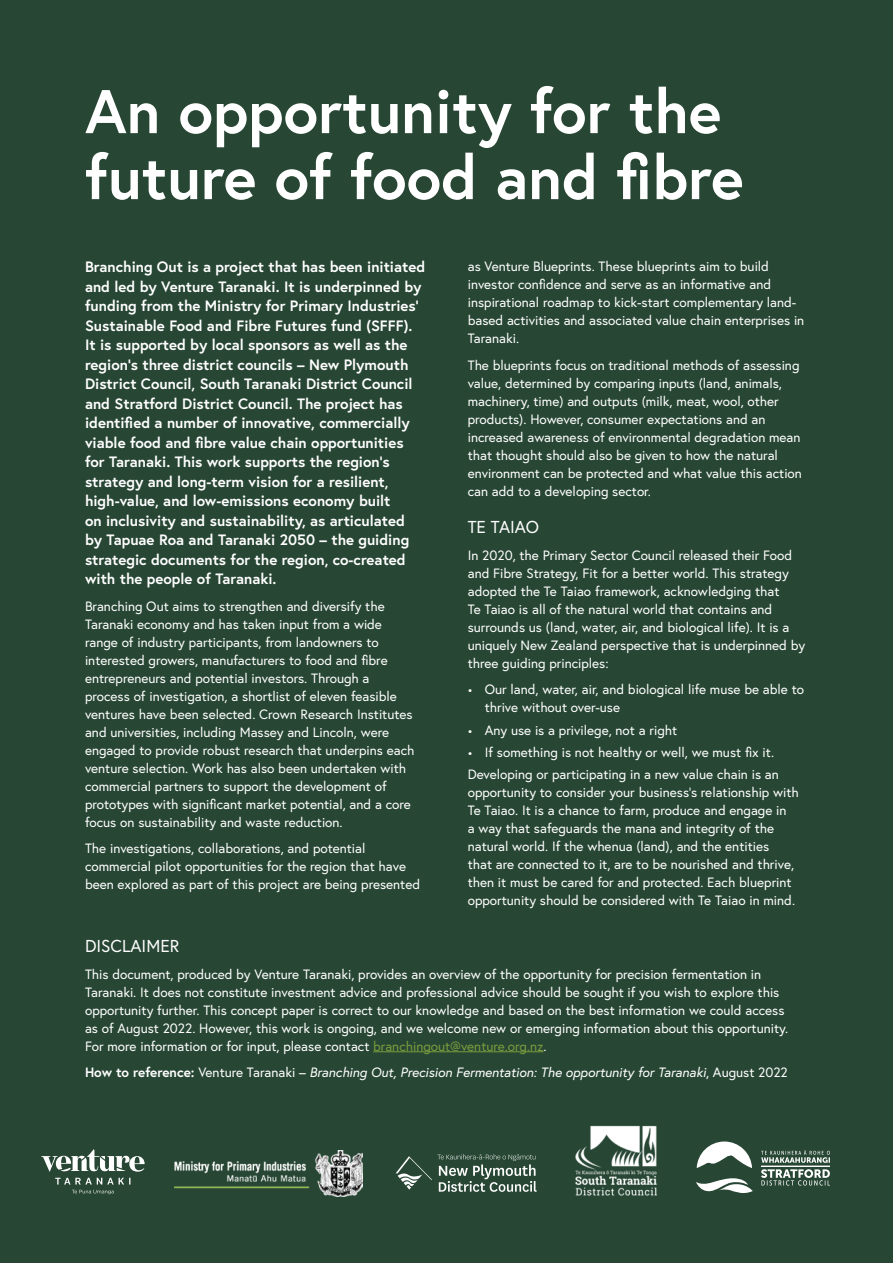
<style>
.page{position:relative;width:893px;height:1263px;background:#274634}
.page>*{position:absolute;margin:0;border:0;box-sizing:border-box;transform-origin:0 0}
.t1{font:700 61.5px/66px "Europa";color:#fff}
.t2{font:17.25px "Europa";color:#fff}
.t3{font:700 15px/19.5px "Europa";color:#fff}
.t4{font:13.5px/18px "Europa";color:#fff}
.t5{font:italic 13.5px "Europa";color:#fff}
.s1{font-family:"National";font-weight:600}
.s2{color:#799c3d}
.s3{font-weight:700;font-style:normal}
.s4{font-style:normal}
</style>
<div class="page">
<hr style="left:373px;top:1051px;width:171px;height:1px;background:#799c3d">
<svg style="left:41px;top:1149px;width:104px;height:35px"></svg>
<svg style="left:72px;top:1190px;width:42px;height:4px"></svg>
<svg style="left:396px;top:1154px;width:141px;height:37px"></svg>
<svg style="left:761px;top:1169px;width:69px;height:16px"></svg>
<svg style="left:761px;top:1150px;width:69px;height:13px"></svg>
<hr style="left:761px;top:1166px;width:69px;height:1px;background:#fff">
<svg style="left:697px;top:1141px;width:55px;height:27px"></svg>
<svg style="left:696px;top:1178px;width:57px;height:15px"></svg>
<img style="left:175px;top:1151px;width:188px;height:46px">
<img style="left:575px;top:1125px;width:83px;height:71px">
<h1 class="t1" style="left:85px;top:77px;width:660px">An opportunity for the future of food and fibre</h1>
<p class="t3" style="left:85px;top:257px;width:342px">Branching Out is a project that has been initiated and led by Venture Taranaki. It is underpinned by funding from the Ministry for Primary Industries’ Sustainable Food and Fibre Futures fund (SFFF).<br>It is supported by local sponsors as well as the region’s three district councils – New Plymouth District Council, South Taranaki District Council and Stratford District Council. The project has identified a number of innovative, commercially viable food and fibre value chain opportunities for Taranaki. This work supports the region’s strategy and long-term vision for a resilient, high-value, and low-emissions economy built<br>on inclusivity and sustainability, as articulated by Tapuae Roa and Taranaki 2050 – the guiding strategic documents for the region, co-created with the people of Taranaki.</p>
<p class="t4" style="left:85px;top:597px;width:331px">Branching Out aims to strengthen and diversify the Taranaki economy and has taken input from a wide range of industry participants, from landowners to interested growers, manufacturers to food and fibre entrepreneurs and potential investors. Through a process of investigation, a shortlist of eleven feasible ventures have been selected. Crown Research Institutes and universities, including Massey and Lincoln, were engaged to provide robust research that underpins each venture selection. Work has also been undertaken with commercial partners to support the development of prototypes with significant market potential, and a core focus on sustainability and waste reduction.</p>
<p class="t4" style="left:85px;top:839px;width:336px">The investigations, collaborations, and potential commercial pilot opportunities for the region that have been explored as part of this project are being presented</p>
<p class="t4" style="left:468px;top:257px;width:338px">as Venture Blueprints. These blueprints aim to build investor confidence and serve as an informative and inspirational roadmap to kick-start complementary land&shy;based activities and associated value chain enterprises in Taranaki.</p>
<p class="t4" style="left:468px;top:356px;width:336px">The blueprints focus on traditional methods of assessing value, determined by comparing inputs (land, animals, machinery, time) and outputs (milk, meat, wool, other products). However, consumer expectations and an increased awareness of environmental degradation mean that thought should also be given to how the natural environment can be protected and what value this action can add to a developing sector.</p>
<p class="t2" style="left:468px;top:516px;width:73px">TE TAIAO</p>
<p class="t4" style="left:468px;top:546px;width:339px">In 2020, the Primary Sector Council released their Food and Fibre Strategy, Fit for a better world. This strategy adopted the Te Taiao framework, acknowledging that<br>Te Taiao is all of the natural world that contains and surrounds us (land, water, air, and biological life). It is a uniquely New Zealand perspective that is underpinned by three guiding principles:</p>
<p class="t4" style="left:485px;top:680px;width:321px;text-indent:-17px"><span class="s1">•</span> Our land, water, air, and biological life muse be able to thrive without over-use</p>
<p class="t4" style="left:468px;top:721px;width:211px"><span class="s1">•</span> Any use is a privilege, not a right</p>
<p class="t4" style="left:468px;top:741px;width:313px;line-height:22.2px"><span class="s1">•</span> If something is not healthy or well, we must fix it.<br>Developing or participating in a new value chain is an</p>
<p class="t4" style="left:468px;top:783px;width:333px">opportunity to consider your business’s relationship with Te Taiao. It is a chance to farm, produce and engage in<br>a way that safeguards the mana and integrity of the natural world. If the whenua (land), and the entities<br>that are connected to it, are to be nourished and thrive, then it must be cared for and protected. Each blueprint opportunity should be considered with Te Taiao in mind.</p>
<p class="t2" style="left:85px;top:935px;width:96px">DISCLAIMER</p>
<p class="t4" style="left:85px;top:965px;width:705px">This document, produced by Venture Taranaki, provides an overview of the opportunity for precision fermentation in Taranaki. It does not constitute investment advice and professional advice should be sought if you wish to explore this opportunity further. This concept paper is correct to our knowledge and based on the best information we could access as of August 2022. However, this work is ongoing, and we welcome new or emerging information about this opportunity.<br>For more information or for input, please contact <span class="s2">branchingout@venture.org.nz</span>.</p>
<p class="t5" style="left:85px;top:1064px;width:704px"><span class="s3">How to reference:</span> <span class="s4">Venture Taranaki –</span> Branching Out, Precision Fermentation: The opportunity for Taranaki<span class="s4">, August 2022</span></p>
</div>
